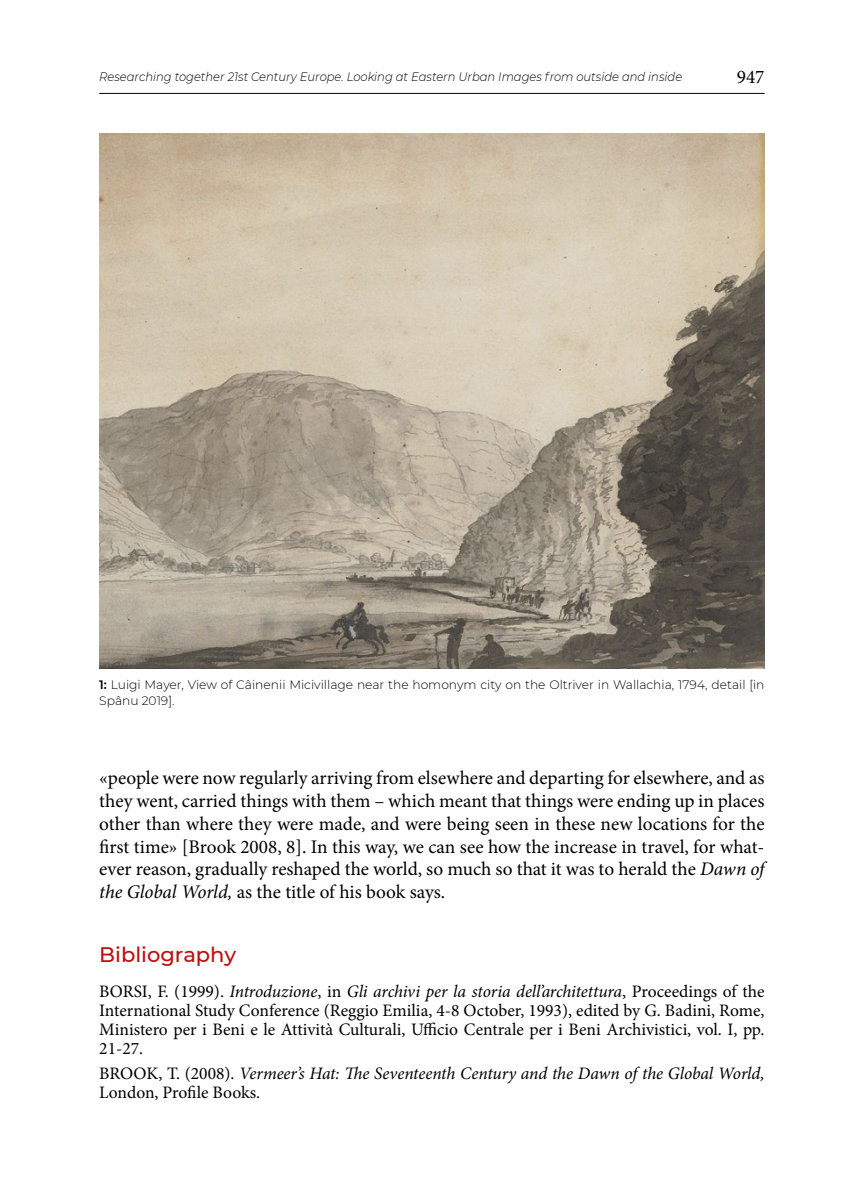
<style>
.page{position:relative;width:844px;height:1191px;background:#fff}
.page>*{position:absolute;margin:0;border:0;box-sizing:border-box;transform-origin:0 0}
.t1{font:500 21px "Montserrat";color:#c00d0e}
.t2{font:19.25px/22.8px "Minion Pro";color:#000;text-align:justify}
.t3{font:17.5px/19.2px "Minion Pro";color:#000;text-align:justify}
.t4{font:italic 17.5px/19.2px "Minion Pro";letter-spacing:-.005em;color:#000}
.t5{font:300 12.25px/15.8px "Montserrat";color:#000}
.t6{font:italic 300 12.25px "Montserrat";color:#000;scale:.94 1}
.s1{font-weight:600}
.s2{font-style:italic}
.s3{font-style:normal}
</style>
<div class="page">
<hr style="left:99px;top:93px;width:665px;height:1px;background:#000">
<img style="left:99px;top:134px;width:665px;height:534px">
<p class="t6" style="left:99px;top:69px;width:621px">Researching together 21st Century Europe. Looking at Eastern Urban Images from outside and inside</p>
<p class="t2" style="left:736px;top:66px;width:29px">947</p>
<p class="t5" style="left:99px;top:676px;width:666px"><span class="s1">1:</span> Luigi Mayer, View of Câinenii Micivillage near the homonym city on the Oltriver in Wallachia, 1794, detail [in<br>Spânu 2019].</p>
<p class="t2" style="left:99px;top:767px;width:666px">«people were now regularly arriving from elsewhere and departing for elsewhere, and as they went, carried things with them – which meant that things were ending up in places other than where they were made, and were being seen in these new locations for the first time» [Brook 2008, 8]. In this way, we can see how the increase in travel, for what&shy;ever reason, gradually reshaped the world, so much so that it was to herald the <span class="s2">Dawn of the Global World,</span> as the title of his book says.</p>
<p class="t1" style="left:99px;top:940px;width:138px">Bibliography</p>
<p class="t3" style="left:99px;top:981px;width:666px">BORSI, F. (1999). <span class="s2">Introduzione</span>, in <span class="s2">Gli archivi per la storia dell’architettura</span>, Proceedings of the International Study Conference (Reggio Emilia, 4-8 October, 1993), edited by G. Badini, Rome, Ministero per i Beni e le Attività Culturali, Ufficio Centrale per i Beni Archivistici, vol. I, pp.<br>21-27.</p>
<p class="t4" style="left:99px;top:1063px;width:666px"><span class="s3">BROOK, T. (2008).</span> Vermeer’s Hat: The Seventeenth Century and the Dawn of the Global World,<br><span class="s3">London, Profile Books.</span></p>
</div>
